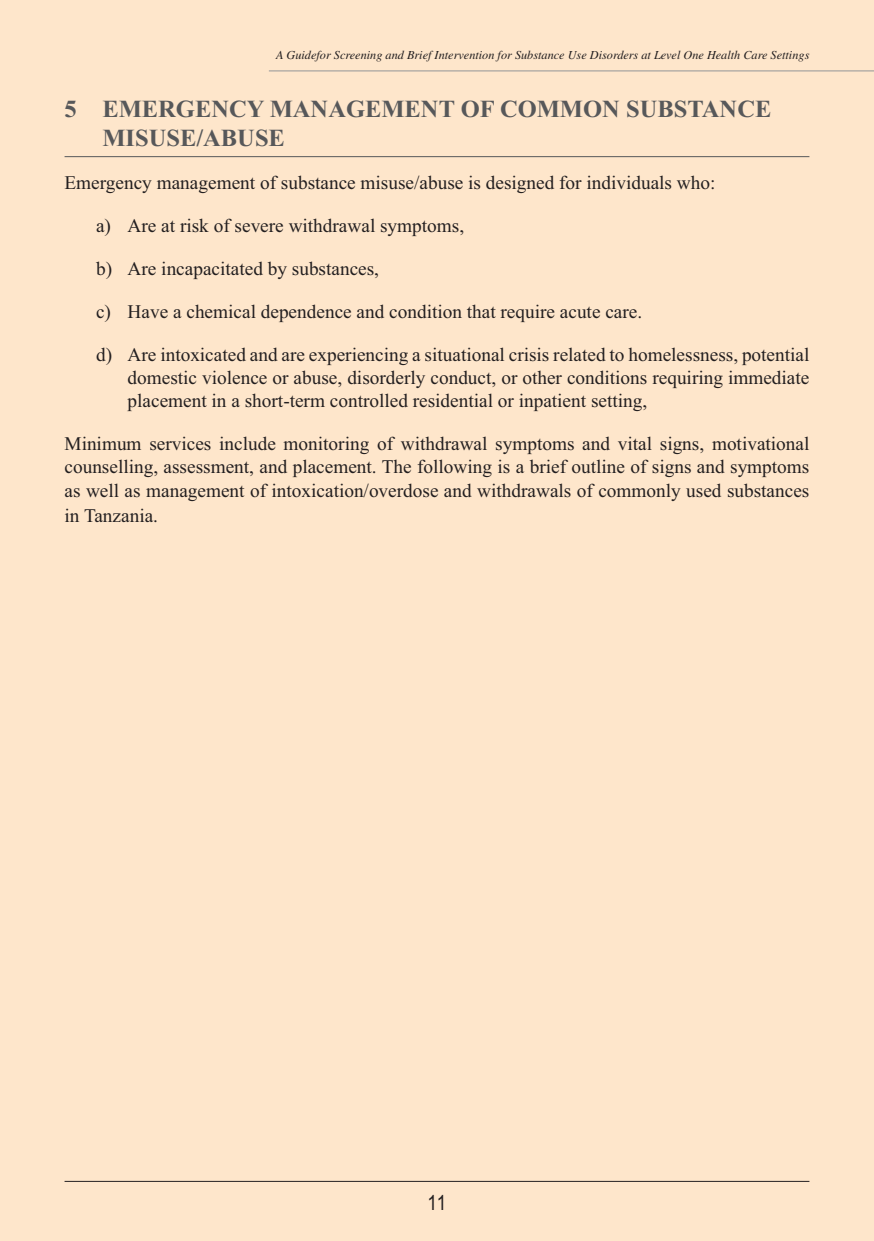
<style>
.page{position:relative;width:874px;height:1241px;background:#fff}
.page>*{position:absolute;margin:0;border:0;box-sizing:border-box;transform-origin:0 0}
.t1{font:700 24.5px/29.4px "Times New Roman";color:#57585a}
.t2{font:21px "Arial Narrow";color:#231f20}
.t3{font:19.25px/23.1px "Times New Roman";color:#231f20;text-align:justify}
.t4{font:italic 12.25px "Times";color:#231f20}
</style>
<div class="page">
<div style="left:0;top:0;width:873px;height:1240px;background:#fee6cb"></div>
<hr style="left:269px;top:70px;width:604px;height:1px;background:#939598">
<hr style="left:64px;top:1180px;width:745px;height:1px;background:#231f20">
<hr style="left:64px;top:156px;width:745px;height:1px;background:#57585a">
<p class="t4" style="left:276px;top:51px;width:534px">A Guidefor Screening and Brief Intervention for Substance Use Disorders at Level One Health Care Settings</p>
<p class="t1" style="left:102px;top:94px;width:670px;text-indent:-38px">5 EMERGENCY MANAGEMENT OF COMMON SUBSTANCE<br>MISUSE/ABUSE</p>
<p class="t3" style="left:64px;top:171px;width:652px">Emergency management of substance misuse/abuse is designed for individuals who:</p>
<p class="t3" style="left:96px;top:214px;width:369px">a) Are at risk of severe withdrawal symptoms,</p>
<p class="t3" style="left:96px;top:257px;width:284px">b) Are incapacitated by substances,</p>
<p class="t3" style="left:96px;top:300px;width:547px">c) Have a chemical dependence and condition that require acute care.</p>
<p class="t3" style="left:127px;top:343px;width:683px;text-indent:-31px">d) Are intoxicated and are experiencing a situational crisis related to homelessness, potential domestic violence or abuse, disorderly conduct, or other conditions requiring immediate placement in a short-term controlled residential or inpatient setting,</p>
<p class="t3" style="left:64px;top:432px;width:746px">Minimum services include monitoring of withdrawal symptoms and vital signs, motivational counselling, assessment, and placement. The following is a brief outline of signs and symptoms as well as management of intoxication/overdose and withdrawals of commonly used substances</p>
<p class="t3" style="left:64px;top:503px;width:95px">in Tanzania.</p>
<p class="t2" style="left:427px;top:1195px;width:21px">11</p>
</div>
